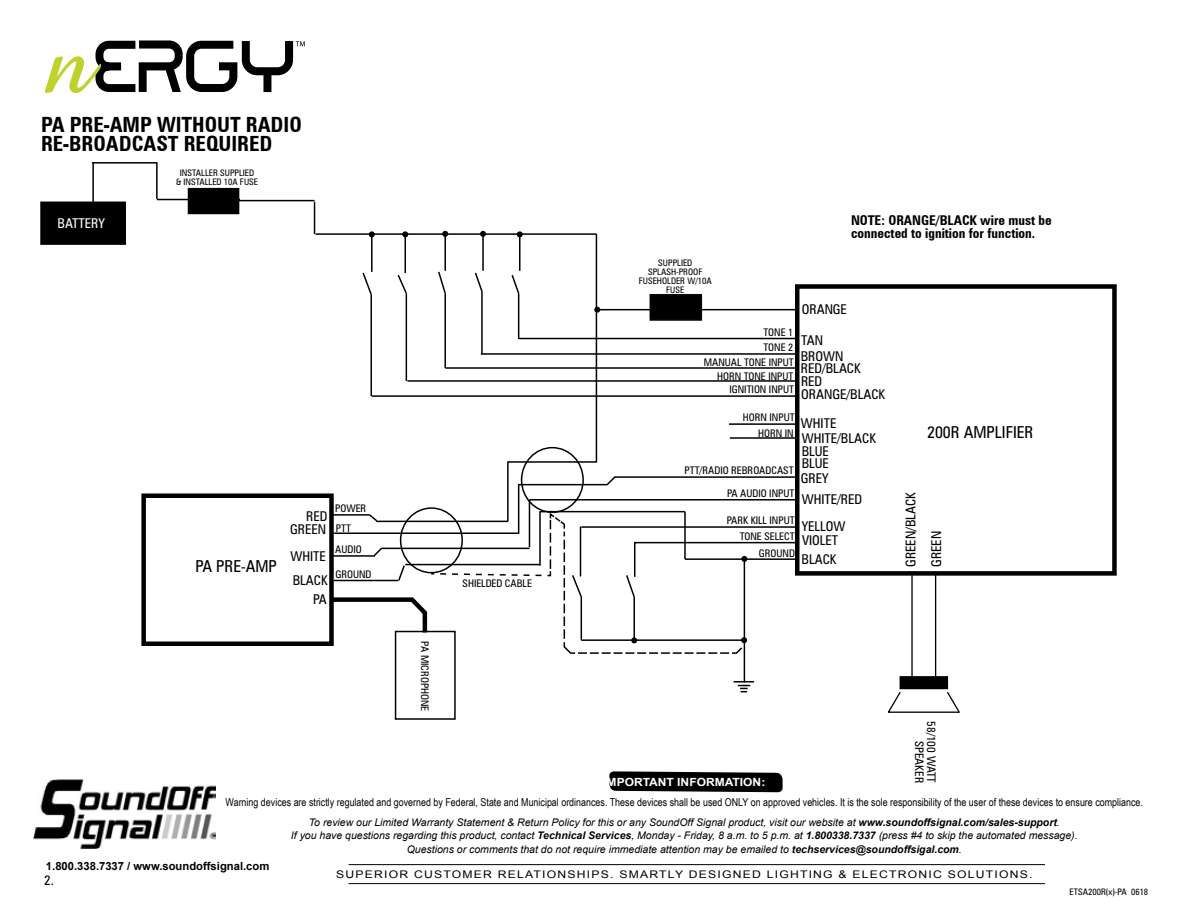
<style>
.page{position:relative;width:1188px;height:918px;background:#fff}
.page>*{position:absolute;margin:0;border:0;box-sizing:border-box;transform-origin:0 0}
.t1{font:700 condensed 21px/19.5px "Zurich BT";color:#000}
.t2{font:condensed 16.5px "Zurich BT";color:#000}
.t3{font:condensed 13.5px/12.9px "Zurich BT";color:#000}
.t4{font:700 condensed 13.5px/13.5px "Zurich BT";color:#000}
.t5{font:condensed 13.5px "Zurich BT";color:#fff}
.t6{font:condensed 11.85px/11.9px "Zurich BT";color:#000;text-align:right}
.t7{font:700 11.25px "Arial";color:#000}
.t8{font:700 11.25px "Arial";color:#fff;scale:1.07 1}
.t9{font:10.8px "Arial Narrow";color:#000}
.t10{font:italic 10.5px/13.5px "Arial";color:#000;text-align:center}
.t11{font:condensed 10.5px/14.2px "Zurich BT";color:#000;text-align:right}
.t12{font:10.5px "Arial";letter-spacing:.1em;color:#000;scale:1.16 1}
.t13{font:condensed 9px/9px "Zurich BT";color:#000;text-align:center}
.s1{font-weight:700}
</style>
<div class="page">
<img style="left:33px;top:780px;width:182px;height:68px">
<hr style="left:349px;top:864px;width:696px;height:1px;background:#000">
<hr style="left:349px;top:883px;width:696px;height:1px;background:#000">
<svg style="left:609px;top:771px;width:174px;height:21px;background:#161616"></svg>
<svg style="left:45px;top:40px;width:260px;height:53px"></svg>
<div style="left:41px;top:202px;width:84px;height:42px;background:#000"></div>
<div style="left:40px;top:202px;width:86px;height:43px;border:2px solid #000"></div>
<div style="left:188px;top:189px;width:51px;height:24px;background:#000"></div>
<div style="left:188px;top:188px;width:51px;height:26px;border:2px solid #000"></div>
<div style="left:650px;top:295px;width:51px;height:25px;background:#000"></div>
<div style="left:650px;top:294px;width:52px;height:27px;border:2px solid #0a0a0a"></div>
<hr style="left:729px;top:423px;width:67px;height:2px;background:#000">
<div style="left:795px;top:284px;width:322px;height:292px;border:4px solid #000"></div>
<svg style="left:141px;top:493px;width:288px;height:155px"></svg>
<hr style="left:332px;top:532px;width:187px;height:2px;background:#000">
<hr style="left:518px;top:485px;width:1px;height:49px;background:#000">
<hr style="left:518px;top:484px;width:90px;height:1px;background:#000">
<svg style="left:605px;top:477px;width:10px;height:9px"></svg>
<hr style="left:614px;top:476px;width:181px;height:2px;background:#000">
<hr style="left:332px;top:555px;width:43px;height:2px;background:#000">
<svg style="left:372px;top:546px;width:12px;height:12px"></svg>
<hr style="left:382px;top:548px;width:147px;height:1px;background:#000">
<hr style="left:529px;top:500px;width:1px;height:47px;background:#000">
<hr style="left:529px;top:499px;width:268px;height:2px;background:#000">
<hr style="left:744px;top:559px;width:1px;height:123px;background:#000">
<svg style="left:734px;top:681px;width:20px;height:11px"></svg>
<svg style="left:430px;top:511px;width:367px;height:144px"></svg>
<div style="left:395px;top:631px;width:61px;height:89px;border:2px solid #000"></div>
<div style="left:400px;top:507px;width:63px;height:66px;border:2px solid #000;border-radius:50%"></div>
<div style="left:521px;top:447px;width:63px;height:66px;border:2px solid #000;border-radius:50%"></div>
<hr style="left:238px;top:200px;width:77px;height:1px;background:#000">
<hr style="left:314px;top:202px;width:1px;height:32px;background:#000">
<hr style="left:316px;top:233px;width:280px;height:2px;background:#000">
<hr style="left:596px;top:234px;width:1px;height:228px;background:#000">
<hr style="left:508px;top:461px;width:89px;height:2px;background:#000">
<hr style="left:507px;top:461px;width:2px;height:60px;background:#000">
<hr style="left:376px;top:521px;width:132px;height:1px;background:#000">
<svg style="left:367px;top:513px;width:12px;height:10px"></svg>
<hr style="left:332px;top:514px;width:38px;height:2px;background:#000">
<hr style="left:730px;top:437px;width:67px;height:2px;background:#000">
<hr style="left:371px;top:234px;width:2px;height:38px;background:#000">
<svg style="left:369px;top:231px;width:6px;height:6px"></svg>
<hr style="left:405px;top:234px;width:1px;height:39px;background:#000">
<svg style="left:402px;top:231px;width:6px;height:6px"></svg>
<hr style="left:444px;top:234px;width:2px;height:37px;background:#000">
<svg style="left:442px;top:231px;width:6px;height:6px"></svg>
<hr style="left:482px;top:234px;width:2px;height:37px;background:#000">
<svg style="left:480px;top:231px;width:6px;height:6px"></svg>
<hr style="left:519px;top:234px;width:1px;height:37px;background:#000">
<svg style="left:517px;top:231px;width:6px;height:6px"></svg>
<svg style="left:362px;top:271px;width:11px;height:24px"></svg>
<hr style="left:370px;top:295px;width:2px;height:101px;background:#000">
<hr style="left:372px;top:395px;width:425px;height:2px;background:#000">
<svg style="left:397px;top:275px;width:11px;height:20px"></svg>
<hr style="left:406px;top:293px;width:1px;height:88px;background:#000">
<hr style="left:407px;top:380px;width:389px;height:2px;background:#000">
<svg style="left:438px;top:270px;width:8px;height:23px"></svg>
<hr style="left:444px;top:293px;width:2px;height:75px;background:#000">
<hr style="left:445px;top:367px;width:350px;height:2px;background:#000">
<svg style="left:474px;top:272px;width:9px;height:19px"></svg>
<hr style="left:481px;top:291px;width:2px;height:63px;background:#000">
<hr style="left:481px;top:353px;width:314px;height:2px;background:#000">
<svg style="left:511px;top:275px;width:9px;height:20px"></svg>
<hr style="left:518px;top:293px;width:1px;height:46px;background:#000">
<hr style="left:519px;top:338px;width:277px;height:1px;background:#000">
<hr style="left:597px;top:309px;width:199px;height:1px;background:#000">
<svg style="left:594px;top:307px;width:6px;height:6px"></svg>
<hr style="left:157px;top:199px;width:83px;height:1px;background:#000">
<hr style="left:156px;top:163px;width:2px;height:36px;background:#000">
<hr style="left:92px;top:162px;width:65px;height:2px;background:#000">
<hr style="left:92px;top:163px;width:2px;height:41px;background:#000">
<hr style="left:405px;top:564px;width:135px;height:1px;background:#000">
<svg style="left:397px;top:564px;width:9px;height:18px"></svg>
<hr style="left:334px;top:580px;width:64px;height:1px;background:#000">
<svg style="left:886px;top:571px;width:76px;height:142px"></svg>
<h1 class="t1" style="left:41px;top:114px;width:262px">PA PRE-AMP WITHOUT RADIO<br>RE-BROADCAST REQUIRED</h1>
<p class="t5" style="left:58px;top:215px;width:49px">BATTERY</p>
<p class="t13" style="left:176px;top:168px;width:84px">INSTALLER SUPPLIED<br>&amp; INSTALLED 10A FUSE</p>
<h2 class="t2" style="left:196px;top:556px;width:83px">PA PRE-AMP</h2>
<p class="t11" style="left:335px;top:499px;width:33px;line-height:19.5px;text-align:left">POWER<br>PTT</p>
<p class="t11" style="left:335px;top:542px;width:28px">AUDIO</p>
<p class="t11" style="left:335px;top:567px;width:38px">GROUND</p>
<p class="t3" style="left:306px;top:510px;width:23px">RED</p>
<p class="t3" style="left:290px;top:550px;width:37px">WHITE</p>
<p class="t3" style="left:290px;top:523px;width:37px">GREEN</p>
<p class="t3" style="left:293px;top:570px;width:36px;line-height:19.6px;text-align:right">BLACK<br>PA</p>
<p class="t11" style="left:432px;top:641px;width:71px;rotate:90deg">PA MICROPHONE</p>
<p class="t11" style="left:462px;top:576px;width:71px">SHIELDED CABLE</p>
<p class="t13" style="left:639px;top:258px;width:75px">SUPPLIED<br>SPLASH-PROOF<br>FUSEHOLDER W/10A<br>FUSE</p>
<p class="t4" style="left:851px;top:213px;width:202px">NOTE: ORANGE/BLACK wire must be connected to ignition for function.</p>
<p class="t3" style="left:802px;top:303px;width:47px">ORANGE</p>
<p class="t3" style="left:801px;top:332px;width:44px;line-height:16.2px">TAN<br>BROWN</p>
<p class="t3" style="left:801px;top:362px;width:86px">RED/BLACK<br>RED<br>ORANGE/BLACK</p>
<p class="t3" style="left:802px;top:431px;width:76px">WHITE/BLACK</p>
<p class="t11" style="left:704px;top:325px;width:92px">TONE 1<br>TONE 2<br>MANUAL TONE INPUT<br>HORN TONE INPUT<br>IGNITION INPUT</p>
<p class="t11" style="left:743px;top:410px;width:53px;line-height:15.1px">HORN INPUT<br>HORN IN</p>
<p class="t11" style="left:685px;top:463px;width:111px">PTT/RADIO REBROADCAST</p>
<p class="t11" style="left:727px;top:486px;width:69px">PA AUDIO INPUT</p>
<p class="t11" style="left:727px;top:512px;width:69px;line-height:16.2px">PARK KILL INPUT<br>TONE SELECT</p>
<p class="t11" style="left:759px;top:547px;width:38px">GROUND</p>
<p class="t3" style="left:801px;top:417px;width:37px">WHITE</p>
<p class="t3" style="left:802px;top:457px;width:29px">BLUE</p>
<p class="t3" style="left:801px;top:438px;width:29px;line-height:27px">BLUE<br>GREY</p>
<p class="t3" style="left:802px;top:485px;width:62px;line-height:27px">WHITE/RED<br>YELLOW</p>
<p class="t3" style="left:802px;top:531px;width:38px;line-height:18.3px">VIOLET<br>BLACK</p>
<h2 class="t2" style="left:927px;top:422px;width:108px">200R AMPLIFIER</h2>
<p class="t3" style="left:897px;top:567px;width:76px;line-height:26px;rotate:-90deg">GREEN/BLACK<br>GREEN</p>
<p class="t6" style="left:937px;top:721px;width:63px;rotate:90deg">58/100 WATT<br>SPEAKER</p>
<p class="t8" style="left:603px;top:774px;width:153px">IMPORTANT INFORMATION:</p>
<p class="t9" style="left:226px;top:794px;width:919px">Warning devices are strictly regulated and governed by Federal, State and Municipal ordinances. These devices shall be used ONLY on approved vehicles. It is the sole responsibility of the user of these devices to ensure compliance.</p>
<p class="t10" style="left:291px;top:815px;width:788px">To review our Limited Warranty Statement &amp; Return Policy for this or any SoundOff Signal product, visit our website at <span class="s1">www.soundoffsignal.com/sales-support</span>.<br>If you have questions regarding this product, contact <span class="s1">Technical Services</span>, Monday - Friday, 8 a.m. to 5 p.m. at <span class="s1">1.800338.7337</span> (press #4 to skip the automated message).<br>Questions or comments that do not require immediate attention may be emailed to <span class="s1">techservices@soundoffsigal.com</span>.</p>
<p class="t12" style="left:336px;top:868px;width:602px">SUPERIOR CUSTOMER RELATIONSHIPS. SMARTLY DESIGNED LIGHTING &amp; ELECTRONIC SOLUTIONS.</p>
<p class="t7" style="left:46px;top:859px;width:225px">1.800.338.7337 / www.soundoffsignal.com</p>
<p class="t3" style="left:44px;top:873px;width:11px">2.</p>
<p class="t13" style="left:1070px;top:887px;width:80px">ETSA200R(x)-PA 0618</p>
</div>
